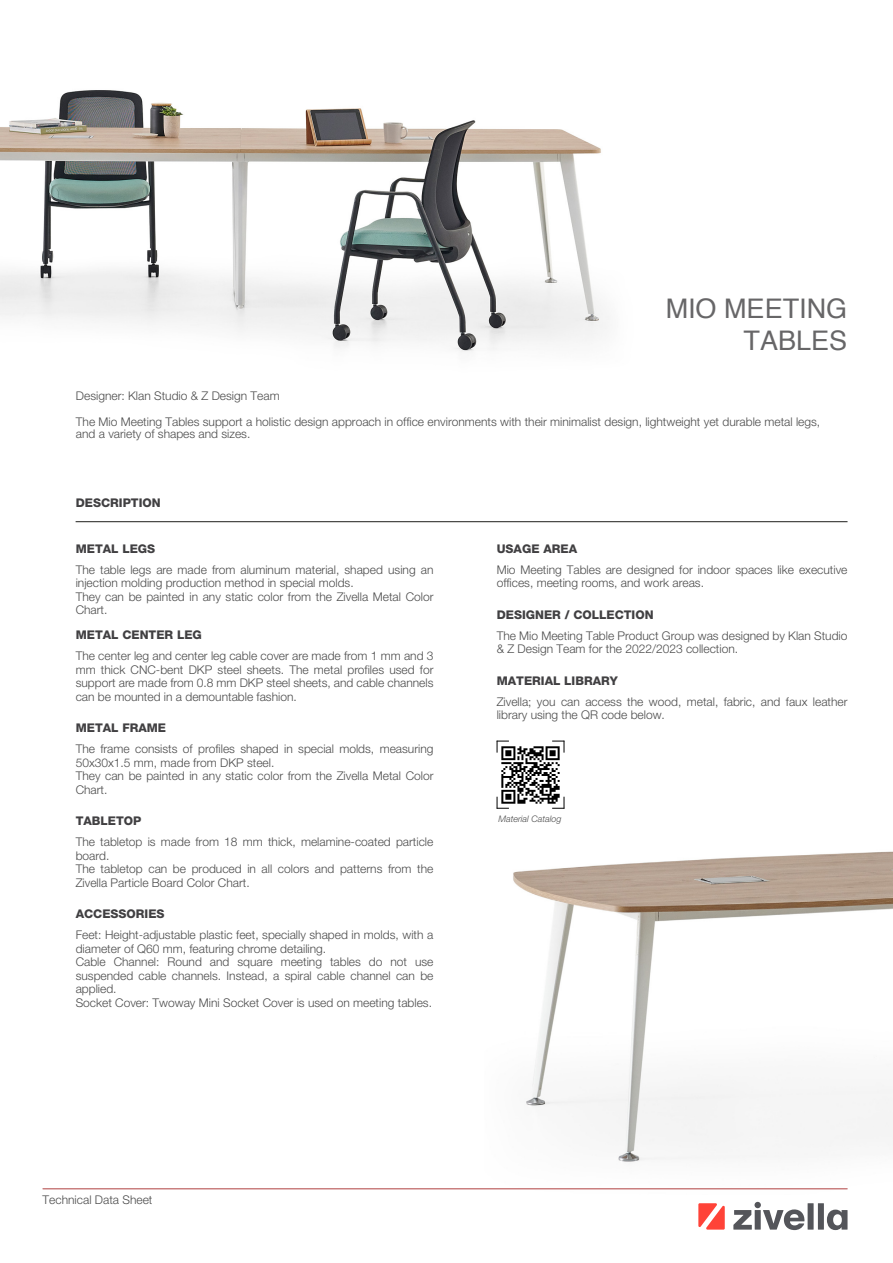
<style>
.page{position:relative;width:893px;height:1263px;background:#fff}
.page>*{position:absolute;margin:0;border:0;box-sizing:border-box;transform-origin:0 0}
.t1{font:27px/32.4px "Helvetica";color:#414042;text-align:right}
.t2{font:300 12px/13.5px "Helvetica Neue LT Pro";color:#4c4c4c}
.t3{font:800 12px "Helvetica Neue LT Pro";color:#414042}
.t4{font:italic 300 9px "Helvetica Neue LT Pro";color:#4c4c4c}
</style>
<div class="page">
<img style="left:484px;top:851px;width:409px;height:339px">
<img style="left:0;top:90px;width:609px;height:262px">
<hr style="left:43px;top:1188px;width:804px;height:1px;background:#b85050">
<hr style="left:76px;top:521px;width:771px;height:1px;background:#1d1d1b">
<img style="left:501px;top:746px;width:59px;height:58px">
<svg style="left:497px;top:797px;width:12px;height:12px"></svg>
<svg style="left:552px;top:797px;width:13px;height:12px"></svg>
<svg style="left:552px;top:741px;width:13px;height:12px"></svg>
<svg style="left:497px;top:741px;width:12px;height:12px"></svg>
<svg style="left:733px;top:1210px;width:19px;height:19px"></svg>
<div style="left:755px;top:1210px;width:6px;height:19px;background:#54555a"></div>
<div style="left:754px;top:1202px;width:7px;height:6px;background:#54555a;border-radius:50%"></div>
<svg style="left:763px;top:1209px;width:42px;height:21px"></svg>
<div style="left:808px;top:1203px;width:6px;height:26px;background:#54555a"></div>
<div style="left:818px;top:1203px;width:6px;height:26px;background:#54555a"></div>
<svg style="left:827px;top:1209px;width:20px;height:21px"></svg>
<svg style="left:698px;top:1203px;width:27px;height:26px"></svg>
<h1 class="t1" style="left:666px;top:293px;width:183px">MIO MEETING<br>TABLES</h1>
<p class="t2" style="left:76px;top:383px;width:746px;line-height:25.5px">Designer: Klan Studio &amp; Z Design Team<br>The Mio Meeting Tables support a holistic design approach in office environments with their minimalist design, lightweight yet durable metal legs,</p>
<p class="t2" style="left:76px;top:427px;width:176px">and a variety of shapes and sizes.</p>
<p class="t3" style="left:76px;top:496px;width:86px">DESCRIPTION</p>
<p class="t3" style="left:76px;top:541px;width:81px">METAL LEGS</p>
<p class="t2" style="left:76px;top:562px;width:359px">The table legs are made from aluminum material, shaped using an injection molding production method in special molds.<br>They can be painted in any static color from the Zivella Metal Color Chart.</p>
<p class="t3" style="left:76px;top:628px;width:128px">METAL CENTER LEG</p>
<p class="t2" style="left:76px;top:649px;width:359px;text-align:justify">The center leg and center leg cable cover are made from 1 mm and 3 mm thick CNC-bent DKP steel sheets. The metal profiles used for support are made from 0.8 mm DKP steel sheets, and cable channels can be mounted in a demountable fashion.</p>
<p class="t3" style="left:76px;top:721px;width:92px">METAL FRAME</p>
<p class="t2" style="left:76px;top:742px;width:359px">The frame consists of profiles shaped in special molds, measuring 50x30x1.5 mm, made from DKP steel.<br>They can be painted in any static color from the Zivella Metal Color Chart.</p>
<p class="t3" style="left:76px;top:814px;width:67px">TABLETOP</p>
<p class="t2" style="left:76px;top:835px;width:359px">The tabletop is made from 18 mm thick, melamine-coated particle board.<br>The tabletop can be produced in all colors and patterns from the Zivella Particle Board Color Chart.</p>
<p class="t3" style="left:76px;top:907px;width:90px">ACCESSORIES</p>
<p class="t2" style="left:76px;top:928px;width:359px">Feet: Height-adjustable plastic feet, specially shaped in molds, with a diameter of Q60 mm, featuring chrome detailing.<br>Cable Channel: Round and square meeting tables do not use suspended cable channels. Instead, a spiral cable channel can be applied.<br>Socket Cover: Twoway Mini Socket Cover is used on meeting tables.</p>
<p class="t3" style="left:497px;top:541px;width:82px">USAGE AREA</p>
<p class="t2" style="left:497px;top:562px;width:352px">Mio Meeting Tables are designed for indoor spaces like executive offices, meeting rooms, and work areas.</p>
<p class="t3" style="left:497px;top:607px;width:158px">DESIGNER / COLLECTION</p>
<p class="t2" style="left:497px;top:628px;width:352px">The Mio Meeting Table Product Group was designed by Klan Studio &amp; Z Design Team for the 2022/2023 collection.</p>
<p class="t3" style="left:497px;top:673px;width:123px">MATERIAL LIBRARY</p>
<p class="t2" style="left:497px;top:694px;width:352px">Zivella; you can access the wood, metal, fabric, and faux leather library using the QR code below.</p>
<p class="t4" style="left:498px;top:813px;width:65px">Material Catalog</p>
<p class="t2" style="left:43px;top:1193px;width:111px">Technical Data Sheet</p>
</div>
